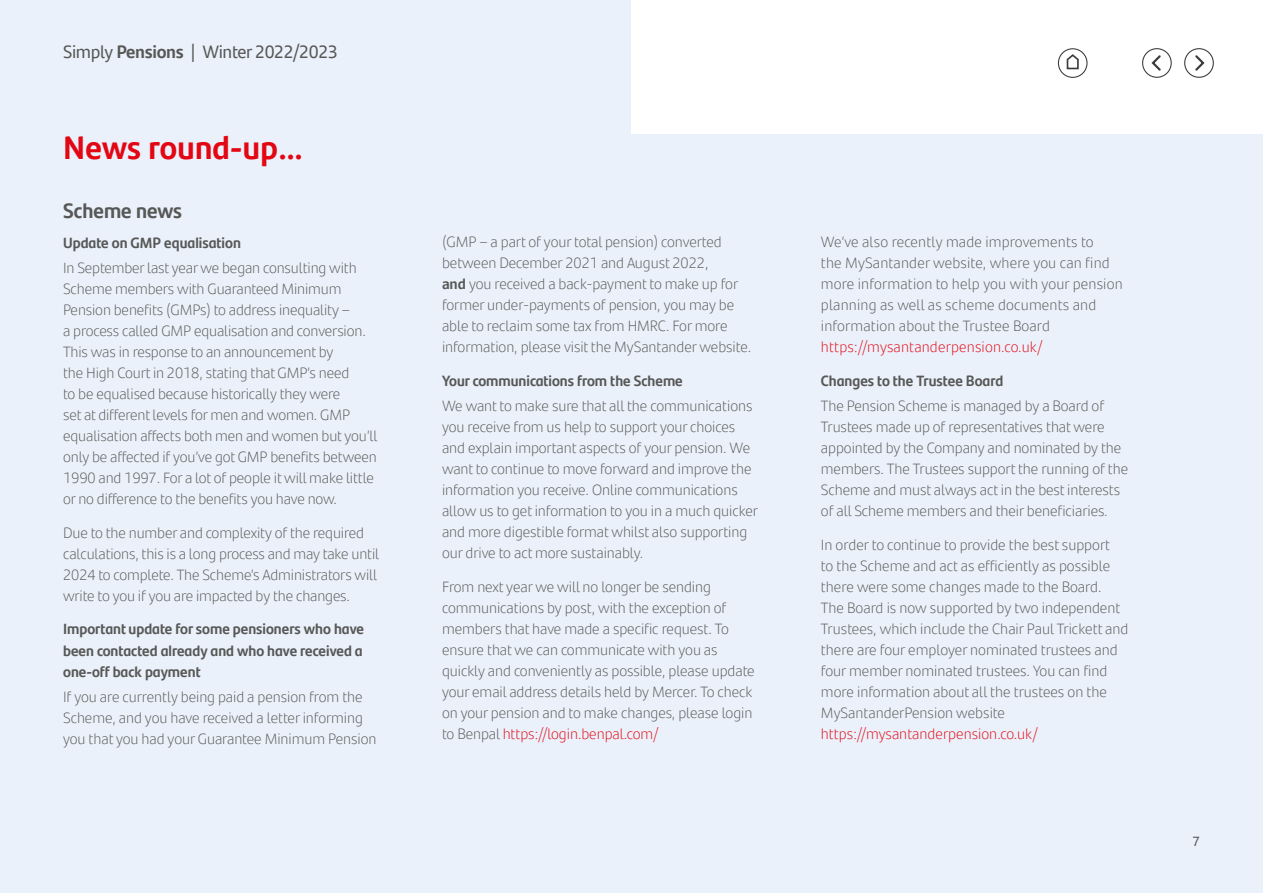
<style>
.page{position:relative;width:1263px;height:893px;background:#eaf1fa}
.page>*{position:absolute;margin:0;border:0;box-sizing:border-box;transform-origin:0 0}
.Red_Head_22_24_space{font:700 33px "Santander Headline";letter-spacing:.01em;color:#e30613}
.Head_14_17_Bold{font:700 21px "Santander Headline";color:#575756}
.t1{font:18px "Santander Text";letter-spacing:-.02em;color:#575756}
.Body_text_10_14_LT_g{font:300 15px/21px "Santander Text";letter-spacing:-.005em;color:#575756}
.Sub_head_bold_10_14{font:300 15px/21px "Santander Text";letter-spacing:-.005em;color:#575756}
.Sub_head_bold_10_14-2{font:700 15px/21px "Santander Headline";color:#575756;text-align:justify}
.t2{font:13.5px "Santander Text";color:#575756}
.s1{font-weight:700}
.s2{color:#e30613}
</style>
<div class="page">
<div style="left:631px;top:0;width:632px;height:134px;background:#fff"></div>
<div style="left:1058px;top:48px;width:29px;height:30px;border:1px solid #3c3c3b;border-radius:50%"></div>
<svg style="left:1066px;top:54px;width:13px;height:16px"></svg>
<div style="left:1142px;top:48px;width:30px;height:30px;border:1px solid #3c3c3b;border-radius:50%"></div>
<svg style="left:1151px;top:55px;width:10px;height:16px"></svg>
<div style="left:1184px;top:48px;width:30px;height:30px;border:1px solid #3c3c3b;border-radius:50%"></div>
<svg style="left:1195px;top:55px;width:10px;height:16px"></svg>
<p class="t1" style="left:63px;top:38px;width:276px">Simply <span class="s1">Pensions</span> | Winter 2022/2023</p>
<p class="Red_Head_22_24_space" style="left:63px;top:121px;width:242px">News round-up…</p>
<p class="Head_14_17_Bold" style="left:63px;top:194px;width:120px">Scheme news</p>
<p class="Sub_head_bold_10_14-2" style="left:63px;top:231px;width:179px">Update on GMP equalisation</p>
<p class="Body_text_10_14_LT_g" style="left:63px;top:257px;width:316px">In September last year we began consulting with Scheme members with Guaranteed Minimum Pension benefits (GMPs) to address inequality –<br>a process called GMP equalisation and conversion.<br>This was in response to an announcement by<br>the High Court in 2018, stating that GMP’s need<br>to be equalised because historically they were<br>set at different levels for men and women. GMP equalisation affects both men and women but you’ll only be affected if you’ve got GMP benefits between 1990 and 1997. For a lot of people it will make little or no difference to the benefits you have now.</p>
<p class="Body_text_10_14_LT_g" style="left:63px;top:521px;width:318px">Due to the number and complexity of the required calculations, this is a long process and may take until 2024 to complete. The Scheme’s Administrators will write to you if you are impacted by the changes.</p>
<p class="Sub_head_bold_10_14-2" style="left:63px;top:618px;width:302px">Important update for some pensioners who have been contacted already and who have received a one-off back payment</p>
<p class="Sub_head_bold_10_14" style="left:63px;top:685px;width:315px">If you are currently being paid a pension from the<br>Scheme, and you have received a letter informing you that you had your Guarantee Minimum Pension</p>
<p class="Sub_head_bold_10_14" style="left:442px;top:231px;width:311px">(GMP – a part of your total pension) converted between December 2021 and August 2022,<br><span class="s1">and</span> you received a back-payment to make up for former under-payments of pension, you may be able to reclaim some tax from HMRC. For more information, please visit the MySantander website.</p>
<p class="Sub_head_bold_10_14-2" style="left:442px;top:369px;width:242px">Your communications from the Scheme</p>
<p class="Body_text_10_14_LT_g" style="left:442px;top:395px;width:318px">We want to make sure that all the communications you receive from us help to support your choices and explain important aspects of your pension. We want to continue to move forward and improve the information you receive. Online communications allow us to get information to you in a much quicker and more digestible format whilst also supporting our drive to act more sustainably.</p>
<p class="Body_text_10_14_LT_g" style="left:442px;top:576px;width:314px">From next year we will no longer be sending communications by post, with the exception of members that have made a specific request. To ensure that we can communicate with you as quickly and conveniently as possible, please update your email address details held by Mercer. To check on your pension and to make changes, please login to Benpal <span class="s2">https://login.benpal.com/</span></p>
<p class="Body_text_10_14_LT_g" style="left:821px;top:231px;width:303px">We’ve also recently made improvements to<br>the MySantander website, where you can find more information to help you with your pension planning as well as scheme documents and information about the Trustee Board <span class="s2">https://mysantanderpension.co.uk/</span></p>
<p class="Sub_head_bold_10_14-2" style="left:821px;top:369px;width:184px">Changes to the Trustee Board</p>
<p class="Body_text_10_14_LT_g" style="left:821px;top:395px;width:309px">The Pension Scheme is managed by a Board of Trustees made up of representatives that were appointed by the Company and nominated by the members. The Trustees support the running of the Scheme and must always act in the best interests of all Scheme members and their beneficiaries.</p>
<p class="Body_text_10_14_LT_g" style="left:821px;top:534px;width:309px">In order to continue to provide the best support<br>to the Scheme and act as efficiently as possible there were some changes made to the Board.<br>The Board is now supported by two independent Trustees, which include the Chair Paul Trickett and there are four employer nominated trustees and four member nominated trustees. You can find more information about all the trustees on the MySantanderPension website <span class="s2">https://mysantanderpension.co.uk/</span></p>
<p class="t2" style="left:1192px;top:831px;width:9px">7</p>
</div>
